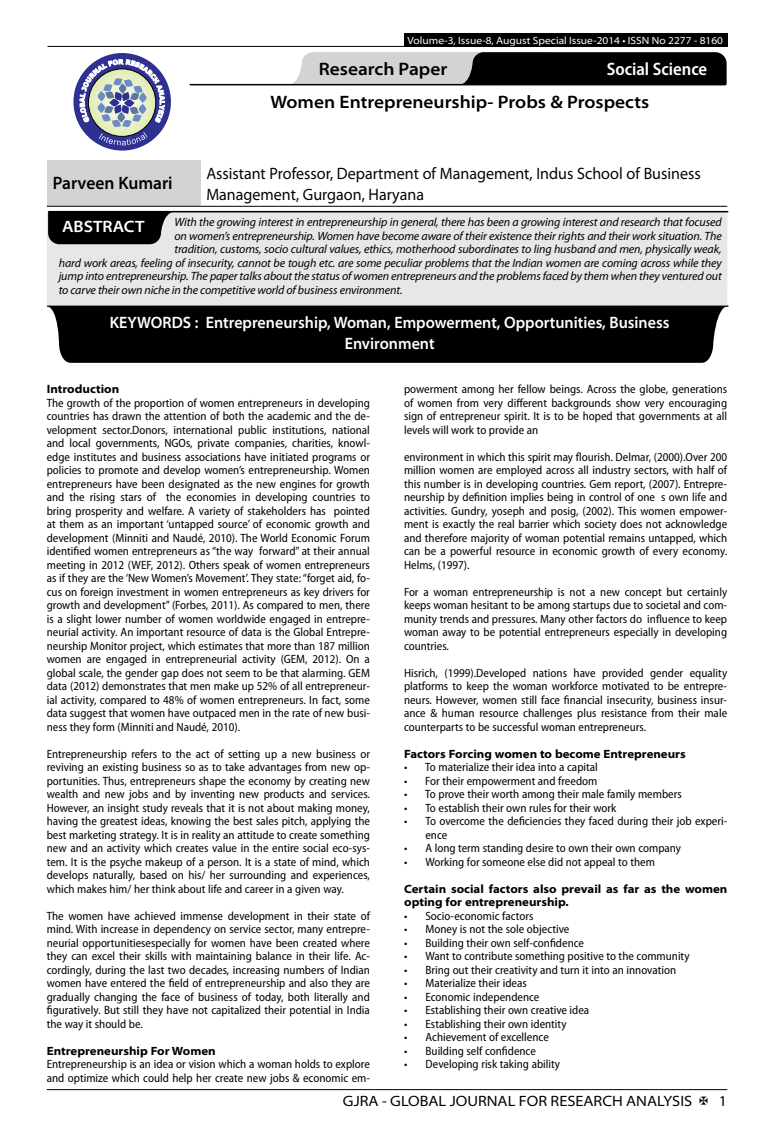
<style>
.page{position:relative;width:774px;height:1136px;background:#fff}
.page>*{position:absolute;margin:0;border:0;box-sizing:border-box;transform-origin:0 0}
.t1{font:600 semi-expanded 18px "Myriad Pro";color:#000}
.t2{font:600 semi-condensed 18px "Myriad Pro";color:#fff}
.t3{font:600 semi-expanded 18px "Myriad Pro";color:#000;scale:.9 1}
.t4{font:semi-expanded 16.5px/21.5px "Myriad Pro";color:#000;scale:.89 1}
.t5{font:600 semi-expanded 16.5px/21.5px "Myriad Pro";color:#fff;text-align:center;scale:.9 1}
.t6{font:600 semi-expanded 16.5px "Myriad Pro";color:#fff}
.t7{font:semi-expanded 15px "Myriad Pro";color:#000}
.t8{font:semi-condensed 12px/13.5px "Myriad Pro";color:#000;text-align:justify}
.t9{font:italic 12px "Myriad Pro";letter-spacing:-.01em;color:#000}
.t10{font:700 semi-expanded 12px/13.5px "Myriad Pro";color:#000}
.t11{font:semi-expanded 10.5px "Myriad Pro";color:#fff}
</style>
<div class="page">
<hr style="left:47px;top:1089px;width:680px;height:1px;background:#000">
<div style="left:404px;top:33px;width:323px;height:14px;background:#000"></div>
<hr style="left:47px;top:46px;width:680px;height:1px;background:#000">
<svg style="left:288px;top:52px;width:439px;height:33px;background:#5a5a5b"></svg>
<hr style="left:190px;top:84px;width:535px;height:1px;background:#000">
<div style="left:73px;top:53px;width:98px;height:97px;background:#2e3092;border-radius:50%"></div>
<svg style="left:80px;top:59px;width:85px;height:86px"></svg>
<div style="left:47px;top:160px;width:153px;height:46px;background:#d1d3d4"></div>
<hr style="left:47px;top:206px;width:153px;height:1px;background:#000">
<hr style="left:200px;top:206px;width:527px;height:1px;background:#000">
<hr style="left:48px;top:305px;width:680px;height:2px;background:#000">
<svg style="left:47px;top:306px;width:680px;height:57px;background:#151515"></svg>
<div style="left:72px;top:315px;width:635px;height:34px;background:#000"></div>
<div style="left:47px;top:211px;width:680px;height:94px;background:#e6e7e8"></div>
<hr style="left:49px;top:211px;width:679px;height:1px;background:#000">
<svg style="left:48px;top:212px;width:126px;height:32px;background:#161617"></svg>
<p class="t11" style="left:408px;top:34px;width:317px">Volume-3, Issue-8, August Special Issue-2014 • ISSN No 2277 - 8160</p>
<h1 class="t1" style="left:319px;top:59px;width:130px">Research Paper</h1>
<h1 class="t2" style="left:607px;top:59px;width:102px">Social Science</h1>
<h1 class="t1" style="left:270px;top:92px;width:380px">Women Entrepreneurship- Probs &amp; Prospects</h1>
<h1 class="t3" style="left:53px;top:173px;width:135px">Parveen Kumari</h1>
<h2 class="t4" style="left:206px;top:163px;width:557px">Assistant Professor, Department of Management, Indus School of Business<br>Management, Gurgaon, Haryana</h2>
<p class="t9" style="left:174px;top:216px;width:549px">With the growing interest in entrepreneurship in general, there has been a growing interest and research that focused</p>
<p class="t9" style="left:174px;top:229px;width:549px">on women’s entrepreneurship. Women have become aware of their existence their rights and their work situation. The</p>
<p class="t9" style="left:174px;top:243px;width:549px">tradition, customs, socio cultural values, ethics, motherhood subordinates to ling husband and men, physically weak,</p>
<p class="t9" style="left:59px;top:256px;width:664px">hard work areas, feeling of insecurity, cannot be tough etc. are some peculiar problems that the Indian women are coming across while they</p>
<p class="t9" style="left:59px;top:270px;width:664px">jump into entrepreneurship. The paper talks about the status of women entrepreneurs and the problems faced by them when they ventured out</p>
<p class="t9" style="left:59px;top:283px;width:345px">to carve their own niche in the competitive world of business environment.</p>
<h2 class="t6" style="left:62px;top:217px;width:84px">ABSTRACT</h2>
<h2 class="t5" style="left:110px;top:312px;width:623px">KEYWORDS : Entrepreneurship, Woman, Empowerment, Opportunities, Business<br>Environment</h2>
<p class="t10" style="left:47px;top:382px;width:74px">Introduction</p>
<p class="t8" style="left:47px;top:396px;width:325px">The growth of the proportion of women entrepreneurs in developing countries has drawn the attention of both the academic and the de&shy;velopment sector.Donors, international public institutions, national and local governments, NGOs, private companies, charities, knowl&shy;edge institutes and business associations have initiated programs or policies to promote and develop women’s entrepreneurship. Women entrepreneurs have been designated as the new engines for growth and the rising stars of the economies in developing countries to bring prosperity and welfare. A variety of stakeholders has pointed at them as an important ‘untapped source’ of economic growth and development (Minniti and Naudé, 2010). The World Economic Forum identified women entrepreneurs as “the way forward” at their annual meeting in 2012 (WEF, 2012). Others speak of women entrepreneurs as if they are the ‘New Women’s Movement’. They state: “forget aid, fo&shy;cus on foreign investment in women entrepreneurs as key drivers for growth and development” (Forbes, 2011). As compared to men, there is a slight lower number of women worldwide engaged in entrepre&shy;neurial activity. An important resource of data is the Global Entrepre&shy;neurship Monitor project, which estimates that more than 187 million women are engaged in entrepreneurial activity (GEM, 2012). On a global scale, the gender gap does not seem to be that alarming. GEM data (2012) demonstrates that men make up 52% of all entrepreneur&shy;ial activity, compared to 48% of women entrepreneurs. In fact, some data suggest that women have outpaced men in the rate of new busi&shy;ness they form (Minniti and Naudé, 2010).</p>
<p class="t8" style="left:47px;top:747px;width:325px">Entrepreneurship refers to the act of setting up a new business or reviving an existing business so as to take advantages from new op&shy;portunities. Thus, entrepreneurs shape the economy by creating new wealth and new jobs and by inventing new products and services.<br>However, an insight study reveals that it is not about making money, having the greatest ideas, knowing the best sales pitch, applying the best marketing strategy. It is in reality an attitude to create something new and an activity which creates value in the entire social eco-sys&shy;tem. It is the psyche makeup of a person. It is a state of mind, which develops naturally, based on his/ her surrounding and experiences, which makes him/ her think about life and career in a given way.</p>
<p class="t8" style="left:47px;top:909px;width:325px">The women have achieved immense development in their state of mind. With increase in dependency on service sector, many entrepre&shy;neurial opportunitiesespecially for women have been created where they can excel their skills with maintaining balance in their life. Ac&shy;cordingly, during the last two decades, increasing numbers of Indian women have entered the field of entrepreneurship and also they are gradually changing the face of business of today, both literally and figuratively. But still they have not capitalized their potential in India the way it should be.</p>
<p class="t10" style="left:47px;top:1044px;width:170px">Entrepreneurship For Women</p>
<p class="t8" style="left:47px;top:1057px;width:325px">Entrepreneurship is an idea or vision which a woman holds to explore and optimize which could help her create new jobs &amp; economic em-</p>
<p class="t8" style="left:404px;top:382px;width:325px">powerment among her fellow beings. Across the globe, generations of women from very different backgrounds show very encouraging sign of entrepreneur spirit. It is to be hoped that governments at all levels will work to provide an</p>
<p class="t8" style="left:404px;top:450px;width:325px">environment in which this spirit may flourish. Delmar, (2000).Over 200 million women are employed across all industry sectors, with half of this number is in developing countries. Gem report, (2007). Entrepre&shy;neurship by definition implies being in control of one‟s own life and activities. Gundry, yoseph and posig, (2002). This women empower&shy;ment is exactly the real barrier which society does not acknowledge and therefore majority of woman potential remains untapped, which can be a powerful resource in economic growth of every economy.<br>Helms, (1997).</p>
<p class="t8" style="left:404px;top:585px;width:325px">For a woman entrepreneurship is not a new concept but certainly keeps woman hesitant to be among startups due to societal and com&shy;munity trends and pressures. Many other factors do influence to keep woman away to be potential entrepreneurs especially in developing countries.</p>
<p class="t8" style="left:404px;top:666px;width:325px">Hisrich, (1999).Developed nations have provided gender equality platforms to keep the woman workforce motivated to be entrepre&shy;neurs. However, women still face financial insecurity, business insur&shy;ance &amp; human resource challenges plus resistance from their male counterparts to be successful woman entrepreneurs.</p>
<p class="t10" style="left:404px;top:747px;width:283px">Factors Forcing women to become Entrepreneurs</p>
<p class="t8" style="left:404px;top:760px;width:195px">• To materialize their idea into a capital</p>
<p class="t8" style="left:404px;top:774px;width:195px">• For their empowerment and freedom</p>
<p class="t8" style="left:404px;top:787px;width:279px">• To prove their worth among their male family members</p>
<p class="t8" style="left:404px;top:801px;width:214px">• To establish their own rules for their work</p>
<p class="t8" style="left:425px;top:814px;width:303px;text-indent:-21px">• To overcome the deficiencies they faced during their job experi&shy;ence</p>
<p class="t8" style="left:404px;top:841px;width:278px">• A long term standing desire to own their own company</p>
<p class="t8" style="left:404px;top:855px;width:252px">• Working for someone else did not appeal to them</p>
<p class="t10" style="left:404px;top:882px;width:325px">Certain social factors also prevail as far as the women opting for entrepreneurship.</p>
<p class="t8" style="left:404px;top:909px;width:131px">• Socio-economic factors</p>
<p class="t8" style="left:404px;top:922px;width:167px">• Money is not the sole objective</p>
<p class="t8" style="left:404px;top:936px;width:181px">• Building their own self-confidence</p>
<p class="t8" style="left:404px;top:949px;width:287px">• Want to contribute something positive to the community</p>
<p class="t8" style="left:404px;top:963px;width:273px">• Bring out their creativity and turn it into an innovation</p>
<p class="t8" style="left:404px;top:976px;width:124px">• Materialize their ideas</p>
<p class="t8" style="left:404px;top:990px;width:137px">• Economic independence</p>
<p class="t8" style="left:404px;top:1003px;width:187px">• Establishing their own creative idea</p>
<p class="t8" style="left:404px;top:1017px;width:164px">• Establishing their own identity</p>
<p class="t8" style="left:404px;top:1030px;width:146px">• Achievement of excellence</p>
<p class="t8" style="left:404px;top:1044px;width:133px">• Building self confidence</p>
<p class="t8" style="left:404px;top:1057px;width:157px">• Developing risk taking ability</p>
<p class="t7" style="left:343px;top:1092px;width:351px">GJRA - GLOBAL JOURNAL FOR RESEARCH ANALYSIS</p>
<p class="t7" style="left:719px;top:1092px;width:10px">1</p>
</div>
